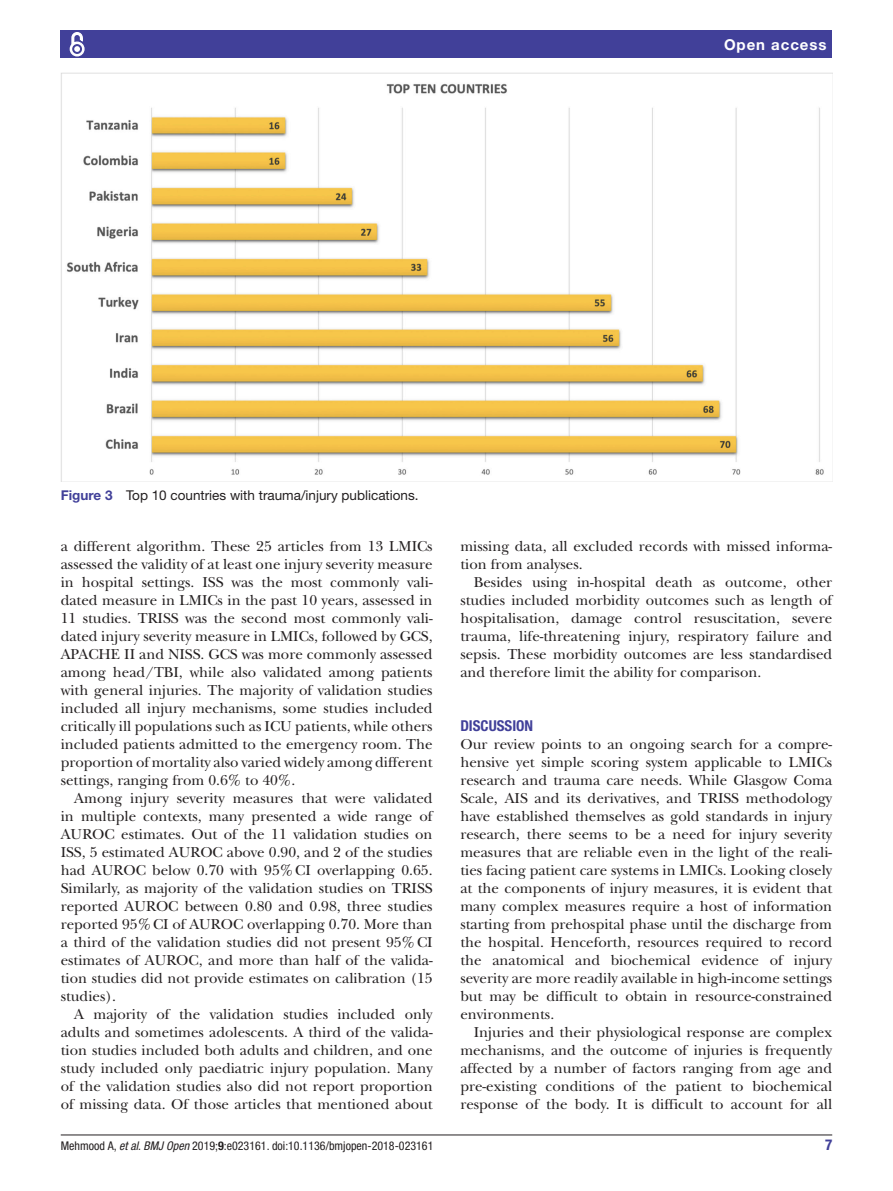
<style>
.page{position:relative;width:893px;height:1191px;background:#fff}
.page>*{position:absolute;margin:0;border:0;box-sizing:border-box;transform-origin:0 0}
.t1{font:15px/18px "New Baskerville";color:#231f20;text-align:justify}
.t2{font:700 condensed 15px "Helvetica Neue LT Std";color:#414099}
.t3{font:700 15px "Helvetica Neue LT Std";letter-spacing:.065em;color:#fff}
.t4{font:13.5px "Helvetica Neue LT Std";color:#231f20}
.t5{font:condensed 12px "Helvetica Neue LT Std";color:#231f20}
.s1{font-weight:700;color:#414099}
.s2{font-style:italic}
.s3{font-weight:700}
</style>
<div class="page">
<hr style="left:61px;top:1134px;width:771px;height:1px;background:#231f20">
<div style="left:61px;top:31px;width:771px;height:27px;background:#414099"></div>
<svg style="left:69px;top:32px;width:16px;height:25px"></svg>
<img style="left:61px;top:73px;width:771px;height:409px">
<p class="t3" style="left:724px;top:35px;width:104px">Open access</p>
<p class="t4" style="left:61px;top:486px;width:359px"><span class="s1">Figure 3</span> Top 10 countries with trauma/injury publications.</p>
<p class="t1" style="left:61px;top:537px;width:373px">a different algorithm. These 25 articles from 13 LMICs assessed the validity of at least one injury severity measure in hospital settings. ISS was the most commonly vali&shy;dated measure in LMICs in the past 10 years, assessed in 11 studies. TRISS was the second most commonly vali&shy;dated injury severity measure in LMICs, followed by GCS, APACHE II and NISS. GCS was more commonly assessed among head/TBI, while also validated among patients with general injuries. The majority of validation studies included all injury mechanisms, some studies included critically ill populations such as ICU patients, while others included patients admitted to the emergency room. The proportion of mortality also varied widely among different settings, ranging from 0.6% to 40%.</p>
<p class="t1" style="left:61px;top:789px;width:373px;text-indent:14px">Among injury severity measures that were validated in multiple contexts, many presented a wide range of AUROC estimates. Out of the 11 validation studies on ISS, 5 estimated AUROC above 0.90, and 2 of the studies had AUROC below 0.70 with 95%CI overlapping 0.65.<br>Similarly, as majority of the validation studies on TRISS reported AUROC between 0.80 and 0.98, three studies reported 95%CI of AUROC overlapping 0.70. More than a third of the validation studies did not present 95%CI estimates of AUROC, and more than half of the valida&shy;tion studies did not provide estimates on calibration (15 studies).</p>
<p class="t1" style="left:61px;top:1005px;width:373px;text-indent:14px">A majority of the validation studies included only adults and sometimes adolescents. A third of the valida&shy;tion studies included both adults and children, and one study included only paediatric injury population. Many of the validation studies also did not report proportion of missing data. Of those articles that mentioned about</p>
<p class="t1" style="left:460px;top:537px;width:373px">missing data, all excluded records with missed informa&shy;tion from analyses.</p>
<p class="t1" style="left:460px;top:573px;width:373px;text-indent:13px">Besides using in-hospital death as outcome, other studies included morbidity outcomes such as length of hospitalisation, damage control resuscitation, severe trauma, life-threatening injury, respiratory failure and sepsis. These morbidity outcomes are less standardised and therefore limit the ability for comparison.</p>
<p class="t2" style="left:460px;top:717px;width:74px">DISCUSSION</p>
<p class="t1" style="left:460px;top:735px;width:373px">Our review points to an ongoing search for a compre&shy;hensive yet simple scoring system applicable to LMICs research and trauma care needs. While Glasgow Coma Scale, AIS and its derivatives, and TRISS methodology have established themselves as gold standards in injury research, there seems to be a need for injury severity measures that are reliable even in the light of the reali&shy;ties facing patient care systems in LMICs. Looking closely at the components of injury measures, it is evident that many complex measures require a host of information starting from prehospital phase until the discharge from the hospital. Henceforth, resources required to record the anatomical and biochemical evidence of injury severity are more readily available in high-income settings but may be difficult to obtain in resource-constrained environments.</p>
<p class="t1" style="left:460px;top:1023px;width:373px;text-indent:13px">Injuries and their physiological response are complex mechanisms, and the outcome of injuries is frequently affected by a number of factors ranging from age and pre-existing conditions of the patient to biochemical response of the body. It is difficult to account for all</p>
<p class="t5" style="left:61px;top:1138px;width:374px">Mehmood A, <span class="s2">et al</span>. <span class="s2">BMJ Open</span> 2019;<span class="s3">9</span>:e023161. doi:10.1136/bmjopen-2018-023161</p>
<p class="t2" style="left:825px;top:1135px;width:9px">7</p>
</div>
